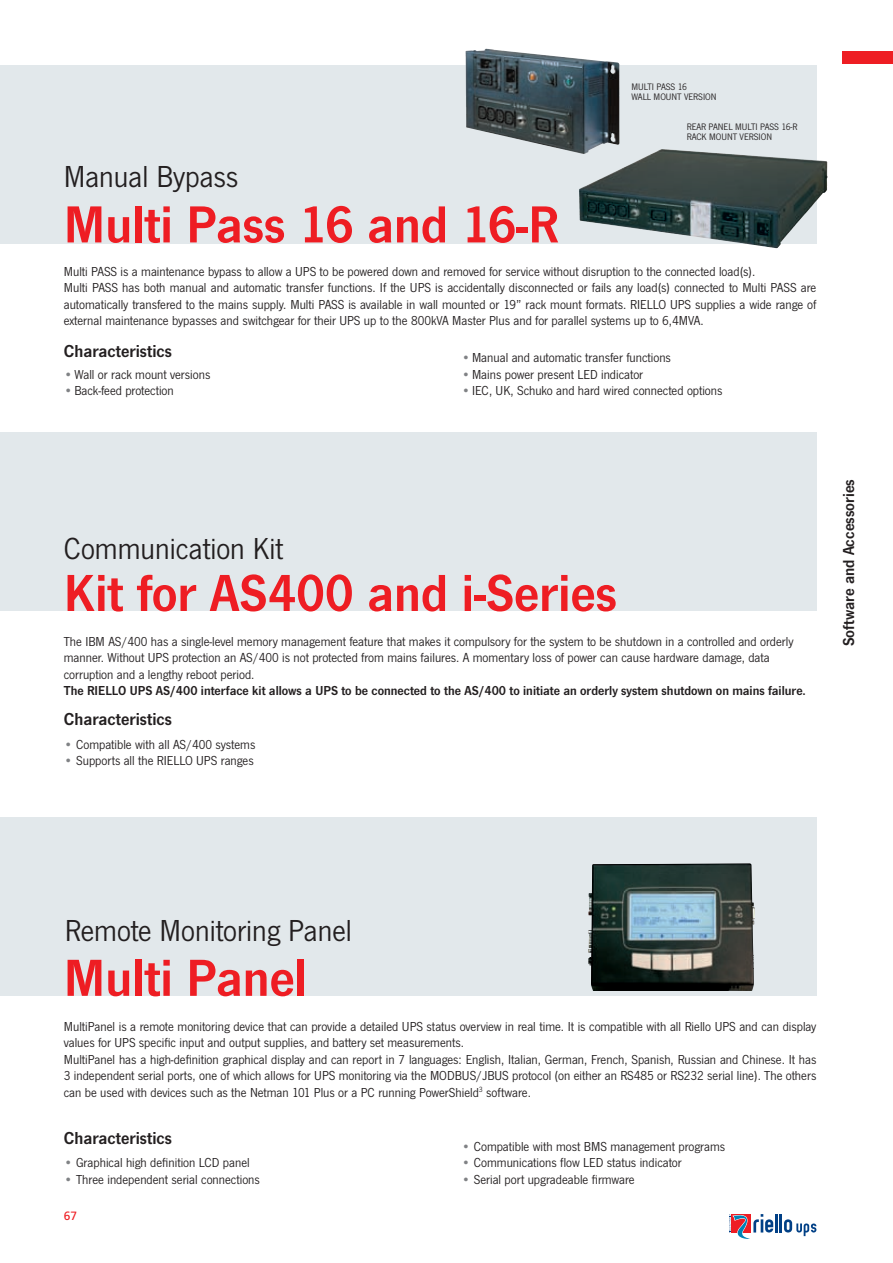
<style>
.page{position:relative;width:893px;height:1263px;background:#fff}
.page>*{position:absolute;margin:0;border:0;box-sizing:border-box;transform-origin:0 0}
.t1{font:600 54px "News Got T";color:#ee1d23}
.t2{font:31.5px "News Got T";color:#231f20}
.t3{font:600 18px "News Got T";color:#231f20}
.t4{font:600 16.5px "News Got T";color:#231f20}
.t5{font:13.5px/16.5px "News Got T";color:#231f20}
.t6{font:600 13.5px "News Got T";color:#231f20}
.t7{font:12px "Frutiger";color:#ee1d23}
.t8{font:9.75px/9.8px "News Got T";color:#231f20}
.s1{color:#808285}
</style>
<div class="page">
<hr style="left:775px;top:1214px;width:3px;height:18px;background:#014086">
<hr style="left:779px;top:1214px;width:3px;height:18px;background:#014086">
<svg style="left:784px;top:1219px;width:32px;height:17px"></svg>
<svg style="left:729px;top:1214px;width:44px;height:25px"></svg>
<div style="left:842px;top:51px;width:51px;height:13px;background:#ee1d23"></div>
<div style="left:0;top:433px;width:816px;height:178px;background:#e2e8eb"></div>
<svg style="left:0;top:65px;width:816px;height:178px;fill:#e2e8eb"></svg>
<div style="left:0;top:817px;width:816px;height:179px;background:#e2e8eb"></div>
<img style="left:762px;top:177px;width:65px;height:71px">
<img style="left:565px;top:142px;width:54px;height:12px">
<img style="left:588px;top:863px;width:167px;height:127px">
<h2 class="t2" style="left:64px;top:159px;width:176px">Manual Bypass</h2>
<h1 class="t1" style="left:64px;top:193px;width:496px">Multi Pass 16 and 16-R</h1>
<p class="t8" style="left:631px;top:82px;width:57px;text-indent:25px">PASS 16<br>Wall mount</p>
<p class="t8" style="left:631px;top:82px;width:12px">Multi</p>
<p class="t8" style="left:684px;top:91px;width:6px">version</p>
<p class="t8" style="left:687px;top:122px;width:11px">Rear</p>
<p class="t8" style="left:709px;top:122px;width:6px">panel</p>
<p class="t8" style="left:735px;top:122px;width:12px">Multi</p>
<p class="t8" style="left:760px;top:122px;width:39px">PASS 16-R</p>
<p class="t8" style="left:687px;top:132px;width:11px">Rack</p>
<p class="t8" style="left:709px;top:132px;width:7px">mount</p>
<p class="t8" style="left:740px;top:132px;width:6px">version</p>
<p class="t5" style="left:64px;top:263px;width:754px">Multi PASS is a maintenance bypass to allow a UPS to be powered down and removed for service without disruption to the connected load(s).<br>Multi PASS has both manual and automatic transfer functions. If the UPS is accidentally disconnected or fails any load(s) connected to Multi PASS are automatically transfered to the mains supply. Multi PASS is available in wall mounted or 19” rack mount formats. RIELLO UPS supplies a wide range of external maintenance bypasses and switchgear for their UPS up to the 800kVA Master Plus and for parallel systems up to 6,4MVA.</p>
<h3 class="t3" style="left:64px;top:340px;width:110px">Characteristics</h3>
<p class="t5" style="left:64px;top:365px;width:148px"><span class="s1">•</span>Wall or rack mount versions</p>
<p class="t5" style="left:64px;top:382px;width:112px"><span class="s1">•</span>Back-feed protection</p>
<p class="t5" style="left:461px;top:349px;width:211px"><span class="s1">•</span>Manual and automatic transfer functions</p>
<p class="t5" style="left:461px;top:365px;width:183px"><span class="s1">•</span>Mains power present LED indicator</p>
<p class="t5" style="left:461px;top:382px;width:263px"><span class="s1">•</span>IEC, UK, Schuko and hard wired connected options</p>
<h2 class="t2" style="left:64px;top:531px;width:221px">Communication Kit</h2>
<h1 class="t1" style="left:64px;top:561px;width:555px">Kit for AS400 and i-Series</h1>
<p class="t5" style="left:64px;top:633px;width:731px">The IBM AS/400 has a single-level memory management feature that makes it compulsory for the system to be shutdown in a controlled and orderly manner. Without UPS protection an AS/400 is not protected from mains failures. A momentary loss of power can cause hardware damage, data corruption and a lengthy reboot period.</p>
<p class="t6" style="left:64px;top:683px;width:744px">The RIELLO UPS AS/400 interface kit allows a UPS to be connected to the AS/400 to initiate an orderly system shutdown on mains failure.</p>
<h3 class="t3" style="left:64px;top:708px;width:110px">Characteristics</h3>
<p class="t5" style="left:64px;top:735px;width:193px"><span class="s1">•</span> Compatible with all AS/400 systems</p>
<p class="t5" style="left:64px;top:752px;width:191px"><span class="s1">•</span> Supports all the RIELLO UPS ranges</p>
<p class="t4" style="left:839px;top:646px;width:169px;rotate:-90deg">Software and Accessories</p>
<h2 class="t2" style="left:65px;top:913px;width:289px">Remote Monitoring Panel</h2>
<h1 class="t1" style="left:64px;top:946px;width:245px">Multi Panel</h1>
<p class="t5" style="left:64px;top:1018px;width:754px">MultiPanel is a remote monitoring device that can provide a detailed UPS status overview in real time. It is compatible with all Riello UPS and can display values for UPS specific input and output supplies, and battery set measurements.<br>MultiPanel has a high-definition graphical display and can report in 7 languages: English, Italian, German, French, Spanish, Russian and Chinese. It has 3 independent serial ports, one of which allows for UPS monitoring via the MODBUS/JBUS protocol (on either an RS485 or RS232 serial line). The others can be used with devices such as the Netman 101 Plus or a PC running PowerShield<sup>3</sup> software.</p>
<h3 class="t3" style="left:64px;top:1127px;width:110px">Characteristics</h3>
<p class="t5" style="left:64px;top:1154px;width:188px"><span class="s1">•</span> Graphical high definition LCD panel</p>
<p class="t5" style="left:64px;top:1171px;width:198px"><span class="s1">•</span> Three independent serial connections</p>
<p class="t7" style="left:64px;top:1209px;width:7px">67</p>
<p class="t5" style="left:461px;top:1138px;width:265px"><span class="s1">•</span> Compatible with most BMS management programs</p>
<p class="t5" style="left:461px;top:1154px;width:222px"><span class="s1">•</span> Communications flow LED status indicator</p>
<p class="t5" style="left:461px;top:1171px;width:175px"><span class="s1">•</span> Serial port upgradeable firmware</p>
</div>
